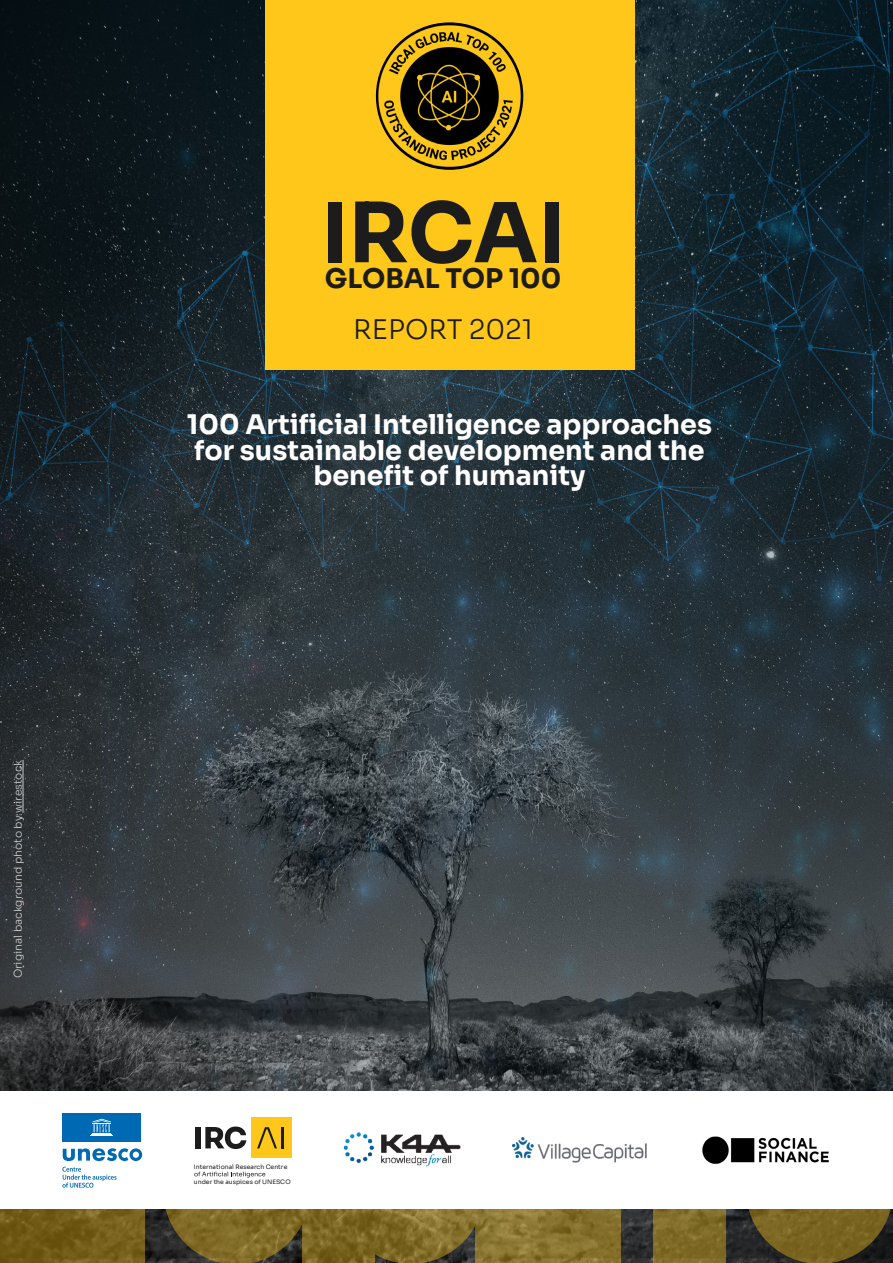
<style>
.page{position:relative;width:893px;height:1263px;background:#fff}
.page>*{position:absolute;margin:0;border:0;box-sizing:border-box;transform-origin:0 0}
.t1{font:700 82.5px "Sora";letter-spacing:-.005em;color:#1c1c1c}
.t2{font:700 27px/25.5px "Sora";color:#fff;text-align:center}
.t3{font:700 27px "Sora";color:#1c1c1c}
.t4{font:300 27px "Sora";color:#1c1c1c}
.t5{font:300 10.8px "Sora";color:#f2f2f2}
.t6{font:6.15px "Sora";color:#1c1c1c}
</style>
<div class="page">
<img style="left:0;top:0;width:893px;height:1263px">
<svg style="left:475px;top:1209px;width:146px;height:54px;background:#887430"></svg>
<svg style="left:337px;top:1117px;width:147px;height:146px;background:#846f2c"></svg>
<svg style="left:654px;top:1209px;width:72px;height:54px;background:#7f6b27"></svg>
<svg style="left:0;top:1209px;width:145px;height:54px;background:#725c17"></svg>
<svg style="left:310px;top:1209px;width:65px;height:54px;background:#78631f"></svg>
<div style="left:746px;top:1117px;width:147px;height:146px;background:#796420;border-radius:50%"></div>
<div style="left:265px;top:0;width:369px;height:369px;background:#ffc71a"></div>
<div style="left:0;top:1092px;width:893px;height:117px;background:#fff"></div>
<svg style="left:163px;top:1117px;width:147px;height:146px"></svg>
<hr style="left:281px;top:1127px;width:3px;height:21px;background:#1c1c1c">
<img style="left:376px;top:23px;width:147px;height:146px;border-radius:73px">
<hr style="left:23px;top:760px;width:1px;height:53px;background:#f2f2f2">
<img style="left:343px;top:1133px;width:117px;height:34px">
<img style="left:512px;top:1138px;width:135px;height:25px">
<img style="left:702px;top:1136px;width:127px;height:28px">
<svg style="left:63px;top:1148px;width:79px;height:13px"></svg>
<div style="left:63px;top:1113px;width:78px;height:29px;background:#0069b4"></div>
<svg style="left:90px;top:1119px;width:23px;height:17px"></svg>
<svg style="left:62px;top:1167px;width:55px;height:21px"></svg>
<p class="t5" style="left:14px;top:978px;width:220px;rotate:-90deg">Original background photo by:wirestock</p>
<h1 class="t1" style="left:321px;top:185px;width:246px">IRCAI</h1>
<p class="t3" style="left:325px;top:263px;width:238px">GLOBAL TOP 100</p>
<p class="t4" style="left:353px;top:318px;width:181px">REPORT 2021</p>
<p class="t2" style="left:187px;top:409px;width:527px">100 Artificial Intelligence approaches for sustainable development and the benefit of humanity</p>
<p class="t6" style="left:194px;top:1164px;width:95px">International Research Centre</p>
<p class="t6" style="left:194px;top:1179px;width:98px">under the auspices of UNESCO</p>
</div>
